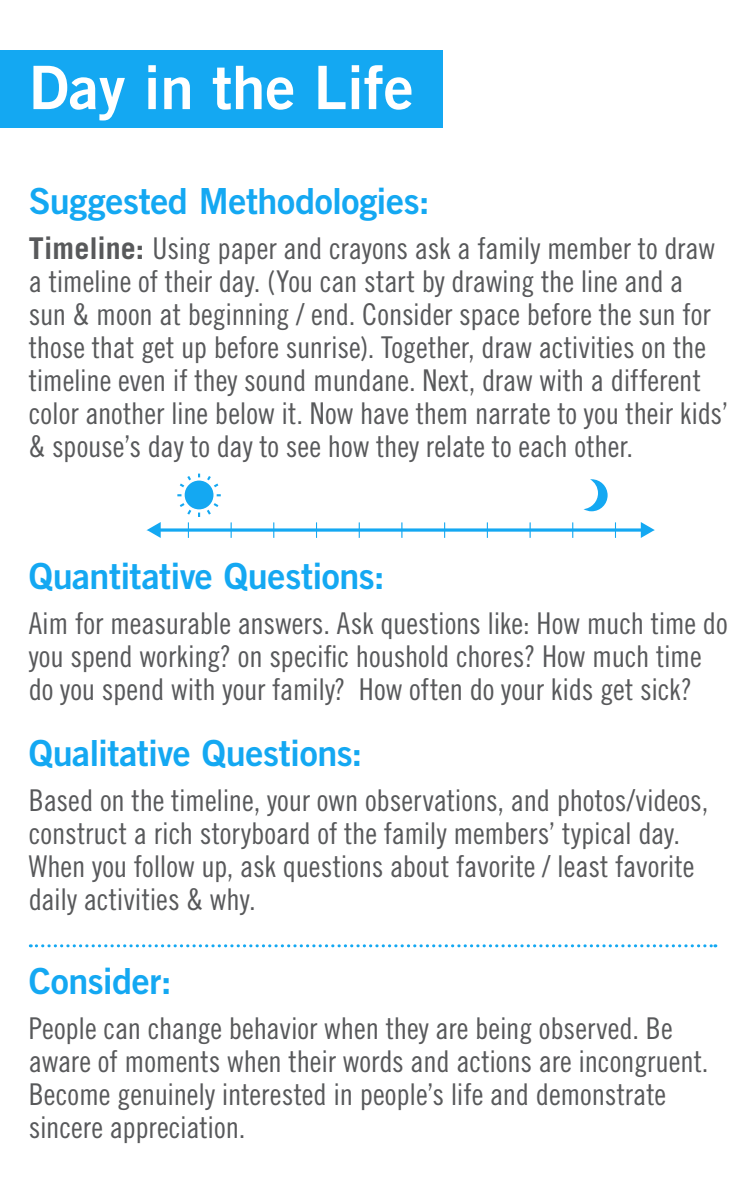
<style>
.page{position:relative;width:756px;height:1188px;background:#fff}
.page>*{position:absolute;margin:0;border:0;box-sizing:border-box;transform-origin:0 0}
.t1{font:60px "Trade Gothic Bold Two";color:#fff}
.t2{font:36px "Trade Gothic LT Std Bd 2";letter-spacing:-.015em;color:#14a8f2}
.t3{font:30px/33px "Trade Gothic LT Std Cn 18";letter-spacing:-.005em;color:#58595b}
.s1{font-family:"Trade Gothic LT Std";font-weight:700}
</style>
<div class="page">
<svg style="left:30px;top:944px;width:686px;height:3px"></svg>
<div style="left:0;top:50px;width:443px;height:78px;background:#14a8f2"></div>
<svg style="left:161px;top:528px;width:480px;height:4px;background:#41b8f4"></svg>
<svg style="left:147px;top:522px;width:14px;height:16px"></svg>
<svg style="left:641px;top:522px;width:14px;height:16px"></svg>
<svg style="left:231px;top:522px;width:1px;height:16px"></svg>
<svg style="left:273px;top:522px;width:1px;height:16px"></svg>
<svg style="left:316px;top:522px;width:1px;height:16px"></svg>
<svg style="left:359px;top:522px;width:1px;height:16px"></svg>
<svg style="left:401px;top:522px;width:1px;height:16px"></svg>
<svg style="left:444px;top:522px;width:1px;height:16px"></svg>
<svg style="left:487px;top:522px;width:1px;height:16px"></svg>
<svg style="left:530px;top:522px;width:1px;height:16px"></svg>
<svg style="left:572px;top:522px;width:1px;height:16px"></svg>
<svg style="left:615px;top:522px;width:1px;height:16px"></svg>
<svg style="left:584px;top:479px;width:24px;height:32px"></svg>
<svg style="left:177px;top:474px;width:44px;height:64px"></svg>
<svg style="left:183px;top:479px;width:32px;height:32px"></svg>
<div style="left:181px;top:477px;width:36px;height:36px;border:3px solid #fff;border-radius:50%"></div>
<h1 class="t1" style="left:29px;top:50px;width:386px">Day in the Life</h1>
<p class="t2" style="left:29px;top:179px;width:402px">Suggested Methodologies:</p>
<p class="t3" style="left:29px;top:231px;width:701px"><span class="s1">Timeline:</span> Using paper and crayons ask a family member to draw a timeline of their day. (You can start by drawing the line and a sun &amp; moon at beginning / end. Consider space before the sun for those that get up before sunrise). Together, draw activities on the timeline even if they sound mundane. Next, draw with a different color another line below it. Now have them narrate to you their kids’ &amp; spouse’s day to day to see how they relate to each other.</p>
<p class="t2" style="left:29px;top:554px;width:357px">Quantitative Questions:</p>
<p class="t3" style="left:29px;top:607px;width:700px">Aim for measurable answers. Ask questions like: How much time do you spend working? on specific houshold chores? How much time do you spend with your family? How often do your kids get sick?</p>
<p class="t2" style="left:29px;top:731px;width:335px">Qualitative Questions:</p>
<p class="t3" style="left:29px;top:784px;width:681px">Based on the timeline, your own observations, and photos/videos, construct a rich storyboard of the family members’ typical day.<br>When you follow up, ask questions about favorite / least favorite daily activities &amp; why.</p>
<p class="t2" style="left:29px;top:959px;width:144px">Consider:</p>
<p class="t3" style="left:29px;top:1012px;width:681px">People can change behavior when they are being observed. Be aware of moments when their words and actions are incongruent.<br>Become genuinely interested in people’s life and demonstrate sincere appreciation.</p>
</div>
